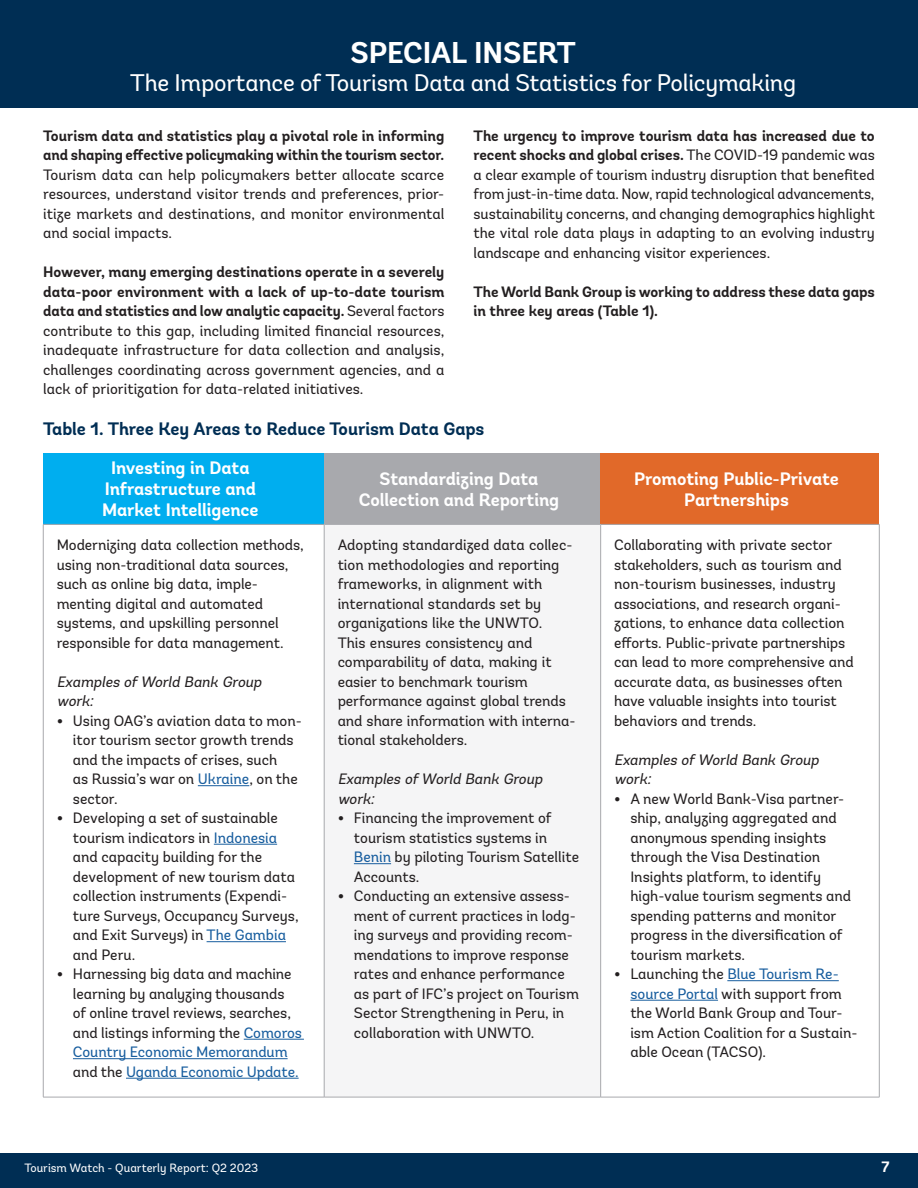
<style>
.page{position:relative;width:918px;height:1188px;background:#fff}
.page>*{position:absolute;margin:0;border:0;box-sizing:border-box;transform-origin:0 0}
.Body{font:700 30px "Andes";letter-spacing:-.005em;color:#fff}
.t1{font:24px "Andes";letter-spacing:-.01em;color:#fff}
.Figure{font:700 18px/21px "Andes";letter-spacing:-.005em;color:#fff;text-align:center}
.Figure-2{font:700 18px "Andes";letter-spacing:-.005em;color:#002e54}
.Body-2{font:15px/19.5px "Andes";color:#231f20}
.Body-3{font:italic 15px/19.5px "Andes";color:#231f20}
.Body-4{font:700 15px/19.5px "Andes";letter-spacing:-.005em;color:#231f20}
.t2{font:700 15px "Andes";color:#fff}
.t3{font:12px "Andes";color:#fff}
.s1{font-weight:700}
.s2{font-weight:700;font-size:16.5px}
.s3{color:#175d9e}
</style>
<div class="page">
<div style="left:0;top:1154px;width:918px;height:34px;background:#002e54"></div>
<div style="left:0;top:0;width:918px;height:108px;background:#002e54"></div>
<div style="left:43px;top:453px;width:281px;height:71px;background:#00aeef"></div>
<div style="left:324px;top:453px;width:277px;height:71px;background:#a8a9ad"></div>
<div style="left:601px;top:453px;width:278px;height:71px;background:#e16929"></div>
<div style="left:324px;top:524px;width:277px;height:573px;background:#f5f5f6"></div>
<hr style="left:43px;top:524px;width:281px;height:1px;background:#a8a9ad">
<hr style="left:43px;top:525px;width:1px;height:572px;background:#a8a9ad">
<hr style="left:324px;top:524px;width:277px;height:1px;background:#a8a9ad">
<hr style="left:324px;top:525px;width:1px;height:572px;background:#a8a9ad">
<hr style="left:601px;top:524px;width:278px;height:1px;background:#a8a9ad">
<hr style="left:600px;top:525px;width:1px;height:572px;background:#a8a9ad">
<hr style="left:879px;top:525px;width:1px;height:572px;background:#a8a9ad">
<hr style="left:43px;top:1097px;width:281px;height:1px;background:#a8a9ad">
<hr style="left:324px;top:1097px;width:277px;height:1px;background:#a8a9ad">
<hr style="left:601px;top:1097px;width:278px;height:1px;background:#a8a9ad">
<hr style="left:198px;top:785px;width:51px;height:1px;background:#175d9e">
<hr style="left:214px;top:844px;width:63px;height:1px;background:#175d9e">
<hr style="left:207px;top:941px;width:79px;height:1px;background:#175d9e">
<hr style="left:244px;top:1039px;width:60px;height:1px;background:#175d9e">
<hr style="left:73px;top:1058px;width:215px;height:1px;background:#175d9e">
<hr style="left:126px;top:1078px;width:173px;height:1px;background:#175d9e">
<hr style="left:354px;top:863px;width:37px;height:1px;background:#175d9e">
<hr style="left:727px;top:980px;width:112px;height:1px;background:#175d9e">
<hr style="left:630px;top:1000px;width:88px;height:1px;background:#175d9e">
<p class="Body" style="left:351px;top:34px;width:227px">SPECIAL INSERT</p>
<p class="t1" style="left:130px;top:68px;width:667px">The Importance of Tourism Data and Statistics for Policymaking</p>
<p class="Body-2" style="left:43px;top:126px;width:403px;text-align:justify"><span class="s1">Tourism data and statistics play a pivotal role in informing and shaping effective policymaking within the tourism sector.<br></span>Tourism data can help policymakers better allocate scarce resources, understand visitor trends and preferences, prior&shy;itize markets and destinations, and monitor environmental and social impacts.</p>
<p class="Body-2" style="left:43px;top:262px;width:403px;text-align:justify"><span class="s1">However, many emerging destinations operate in a severely data-poor environment with a lack of up-to-date tourism data and statistics and low analytic capacity.</span> Several factors contribute to this gap, including limited financial resources, inadequate infrastructure for data collection and analysis, challenges coordinating across government agencies, and a lack of prioritization for data-related initiatives.</p>
<p class="Body-2" style="left:474px;top:126px;width:403px;text-align:justify"><span class="s1">The urgency to improve tourism data has increased due to recent shocks and global crises.</span> The COVID-19 pandemic was a clear example of tourism industry disruption that benefited from just-in-time data. Now, rapid technological advancements, sustainability concerns, and changing demographics highlight the vital role data plays in adapting to an evolving industry landscape and enhancing visitor experiences.</p>
<p class="Body-4" style="left:474px;top:282px;width:403px">The World Bank Group is working to address these data gaps in three key areas (Table 1).</p>
<p class="Figure-2" style="left:43px;top:418px;width:443px">Table 1. Three Key Areas to Reduce Tourism Data Gaps</p>
<p class="Figure" style="left:102px;top:458px;width:158px">Investing in Data<br>Infrastructure and<br>Market Intelligence</p>
<p class="Figure" style="left:359px;top:469px;width:202px">Standardizing Data<br>Collection and Reporting</p>
<p class="Figure" style="left:634px;top:469px;width:206px">Promoting Public-Private<br>Partnerships</p>
<p class="Body-2" style="left:57px;top:535px;width:249px">Modernizing data collection methods, using non-traditional data sources, such as online big data, imple&shy;menting digital and automated systems, and upskilling personnel responsible for data management.</p>
<p class="Body-3" style="left:57px;top:672px;width:210px">Examples ofWorld Bank Group work:</p>
<p class="Body-2" style="left:73px;top:711px;width:230px;text-indent:-16px"><span class="s2">•</span> Using OAG’s aviation data to mon&shy;itor tourism sector growth trends and the impacts of crises, such<br>as Russia’s war on <span class="s3">Ukraine</span>, on the sector.</p>
<p class="Body-2" style="left:73px;top:808px;width:227px;text-indent:-16px"><span class="s2">•</span> Developing a set of sustainable tourism indicators in <span class="s3">Indonesia </span>and capacity building for the development of new tourism data collection instruments (Expendi&shy;ture Surveys, Occupancy Surveys, and Exit Surveys) in <span class="s3">The Gambia </span>and Peru.</p>
<p class="Body-2" style="left:73px;top:964px;width:231px;text-indent:-16px"><span class="s2">•</span> Harnessing big data and machine learning by analyzing thousands<br>of online travel reviews, searches, and listings informing the <span class="s3">Comoros Country Economic Memorandum </span>and the <span class="s3">Uganda Economic Update.</span></p>
<p class="Body-2" style="left:338px;top:535px;width:239px">Adopting standardized data collec&shy;tion methodologies and reporting frameworks, in alignment with international standards set by organizations like the UNWTO.<br>This ensures consistency and comparability of data, making it easier to benchmark tourism performance against global trends and share information with interna&shy;tional stakeholders.</p>
<p class="Body-3" style="left:338px;top:769px;width:210px">Examples ofWorld Bank Group work:</p>
<p class="Body-2" style="left:354px;top:808px;width:227px;text-indent:-16px"><span class="s2">•</span> Financing the improvement of tourism statistics systems in<br><span class="s3">Benin</span> by piloting Tourism Satellite<br>Accounts.</p>
<p class="Body-2" style="left:354px;top:886px;width:227px;text-indent:-16px"><span class="s2">•</span> Conducting an extensive assess&shy;ment of current practices in lodg&shy;ing surveys and providing recom&shy;mendations to improve response rates and enhance performance as part of IFC’s project on Tourism<br>Sector Strengthening in Peru, in collaboration with UNWTO.</p>
<p class="Body-2" style="left:614px;top:535px;width:241px">Collaborating with private sector stakeholders, such as tourism and non-tourism businesses, industry associations, and research organi&shy;zations, to enhance data collection efforts. Public-private partnerships can lead to more comprehensive and accurate data, as businesses often have valuable insights into tourist behaviors and trends.</p>
<p class="Body-3" style="left:614px;top:750px;width:210px">Examples ofWorld Bank Group work:</p>
<p class="Body-2" style="left:630px;top:789px;width:222px;text-indent:-16px"><span class="s2">•</span> A new World Bank-Visa partner&shy;ship, analyzing aggregated and anonymous spending insights through the Visa Destination<br>Insights platform, to identify high-value tourism segments and spending patterns and monitor progress in the diversification of tourism markets.</p>
<p class="Body-2" style="left:630px;top:964px;width:229px;text-indent:-16px"><span class="s2">•</span> Launching the <span class="s3">Blue Tourism Re&shy;source Portal</span> with support from the World Bank Group and Tour&shy;ism Action Coalition for a Sustain&shy;able Ocean (TACSO).</p>
<p class="t3" style="left:25px;top:1160px;width:235px">Tourism Watch - Quarterly Report: Q2 2023</p>
<p class="t2" style="left:882px;top:1157px;width:10px">7</p>
</div>
